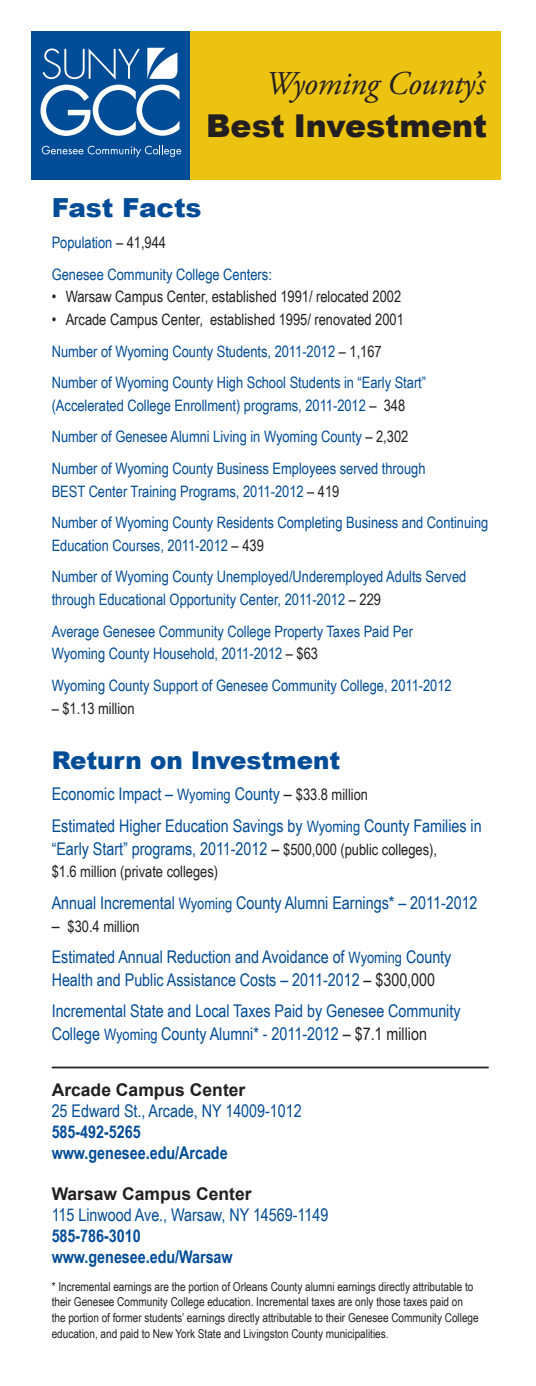
<style>
.page{position:relative;width:536px;height:1386px;background:#fff}
.page>*{position:absolute;margin:0;border:0;box-sizing:border-box;transform-origin:0 0}
.t1{font:italic 33.25px "Adobe Garamond Pro";letter-spacing:-.01em;color:#231f20}
.t2{font:900 31.5px "Arial";color:#231f20}
.t3{font:900 26.25px "Arial";color:#004c97}
.t4{font:900 24.5px "Arial";color:#004c97}
.t5{font:17.5px/22.8px "Arial Narrow";color:#004c97}
.t6{font:700 17.5px/21px "Arial Narrow";color:#004c97}
.t7{font:700 17.5px "Arial";color:#231f20}
.t8{font:15.75px/31.5px "Arial Narrow";color:#004c97}
.t9{font:15.75px "Arial Narrow";color:#231f20}
.t10{font:12.25px/15.8px "Arial Narrow";color:#231f20}
.s1{color:#231f20}
.s2{font-size:15.75px}
.s3{font-size:15.75px;color:#231f20}
.s4{font-size:17.5px}
</style>
<div class="page">
<hr style="left:52px;top:1067px;width:436px;height:1px;background:#231f20">
<div style="left:190px;top:31px;width:310px;height:149px;background:#ecc310"></div>
<div style="left:32px;top:31px;width:158px;height:149px;background:#004c97"></div>
<svg style="left:40px;top:48px;width:139px;height:88px"></svg>
<svg style="left:42px;top:145px;width:139px;height:12px"></svg>
<h1 class="t1" style="left:265px;top:63px;width:221px">Wyoming County’s</h1>
<h2 class="t2" style="left:206px;top:102px;width:282px">Best Investment</h2>
<h3 class="t3" style="left:52px;top:188px;width:151px">Fast Facts</h3>
<p class="t8" style="left:52px;top:226px;width:222px">Population <span class="s1">– 41,944<br></span>Genesee Community College Centers:</p>
<p class="t9" style="left:52px;top:285px;width:351px">• Warsaw Campus Center, established 1991/ relocated 2002</p>
<p class="t8" style="left:52px;top:303px;width:376px"><span class="s1">• Arcade Campus Center, established 1995/ renovated 2001<br></span>Number of Wyoming County Students, 2011-2012 <span class="s1">– 1,167<br></span>Number of Wyoming County High School Students in “Early Start”</p>
<p class="t8" style="left:52px;top:389px;width:375px">(Accelerated College Enrollment) programs, 2011-2012 <span class="s1">– 348<br></span>Number of Genesee Alumni Living in Wyoming County <span class="s1">– 2,302<br></span>Number of Wyoming County Business Employees served through</p>
<p class="t8" style="left:52px;top:475px;width:438px">BEST Center Training Programs, 2011-2012 <span class="s1">– 419<br></span>Number of Wyoming County Residents Completing Business and Continuing</p>
<p class="t8" style="left:52px;top:529px;width:416px">Education Courses, 2011-2012 <span class="s1">– 439<br></span>Number of Wyoming County Unemployed/Underemployed Adults Served</p>
<p class="t8" style="left:52px;top:583px;width:363px">through Educational Opportunity Center, 2011-2012 <span class="s1">– 229<br></span>Average Genesee Community College Property Taxes Paid Per</p>
<p class="t8" style="left:52px;top:637px;width:401px">Wyoming County Household, 2011-2012 <span class="s1">– $63<br></span>Wyoming County Support of Genesee Community College, 2011-2012</p>
<p class="t9" style="left:52px;top:696px;width:84px">– $1.13 million</p>
<h3 class="t4" style="left:52px;top:742px;width:290px">Return on Investment</h3>
<p class="t5" style="left:52px;top:778px;width:431px;line-height:31.5px">Economic Impact – <span class="s2">Wyoming</span> County <span class="s1">–</span> <span class="s3">$33.8 million<br></span>Estimated Higher Education Savings by <span class="s2">Wyoming</span> County Families in</p>
<p class="t5" style="left:52px;top:836px;width:386px">“Early Start” programs, 2011-2012 <span class="s1">–</span> <span class="s3">$500,000 (public colleges),</span></p>
<p class="t9" style="left:52px;top:860px;width:168px">$1.6 million (private colleges)</p>
<p class="t5" style="left:52px;top:891px;width:427px">Annual Incremental <span class="s2">Wyoming</span> County Alumni Earnings* – 2011-2012</p>
<p class="t9" style="left:52px;top:915px;width:89px"><span class="s4">–</span> $30.4 million</p>
<p class="t5" style="left:52px;top:945px;width:401px">Estimated Annual Reduction and Avoidance of <span class="s2">Wyoming</span> County<br>Health and Public Assistance Costs – 2011-2012 <span class="s1">– $300,000</span></p>
<p class="t5" style="left:52px;top:999px;width:410px">Incremental State and Local Taxes Paid by Genesee Community<br>College <span class="s2">Wyoming</span> County Alumni* - 2011-2012 <span class="s1">– $7.1 million</span></p>
<p class="t7" style="left:52px;top:1078px;width:195px">Arcade Campus Center</p>
<p class="t5" style="left:52px;top:1099px;width:251px">25 Edward St., Arcade, NY 14009-1012</p>
<p class="t6" style="left:52px;top:1121px;width:177px">585-492-5265 www.genesee.edu/Arcade</p>
<p class="t7" style="left:52px;top:1182px;width:201px">Warsaw Campus Center</p>
<p class="t5" style="left:52px;top:1202px;width:278px">115 Linwood Ave., Warsaw, NY 14569-1149</p>
<p class="t6" style="left:52px;top:1224px;width:182px">585-786-3010 www.genesee.edu/Warsaw</p>
<p class="t10" style="left:52px;top:1278px;width:428px">* Incremental earnings are the portion of Orleans County alumni earnings directly attributable to their Genesee Community College education. Incremental taxes are only those taxes paid on the portion of former students’ earnings directly attributable to their Genesee Community College education, and paid to New York State and Livingston County municipalities.</p>
</div>
